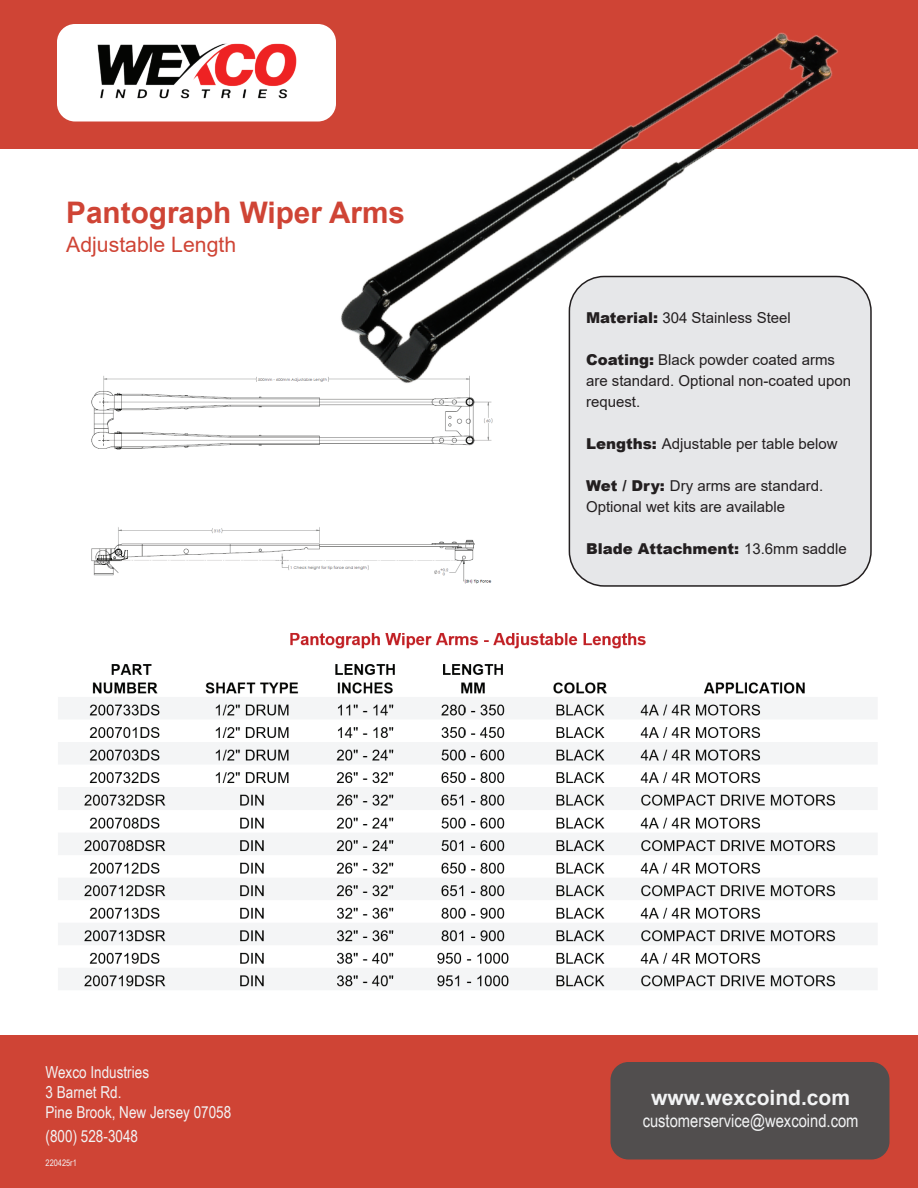
<style>
.page{position:relative;width:918px;height:1188px;background:#fff}
.page>*{position:absolute;margin:0;border:0;box-sizing:border-box;transform-origin:0 0}
.t1{font:700 29.7px "Arial";color:#cf4435}
.t2{font:21.3px "Arial";color:#cf4435}
.t3{font:700 21px "Arial";color:#f2f3f4}
.t4{font:18px "Arial Narrow";color:#f2f3f4}
.t5{font:16.5px/19.8px "Arial Narrow";color:#f2f3f4}
.t6{font:15px/21px "Arial";color:#231f20}
.t7{font:900 15px "Arial";color:#231f20}
.t8{font:9px "Arial Narrow";color:#f2f3f4}
.s1{font-weight:900}
.s2{font-weight:400}
</style>
<div class="page">
<div style="left:0;top:0;width:918px;height:148px;background:#cf4435"></div>
<div style="left:0;top:1035px;width:918px;height:153px;background:#cf4435"></div>
<div style="left:57px;top:24px;width:279px;height:98px;background:#fff;border-radius:18px"></div>
<div style="left:610px;top:1062px;width:280px;height:98px;background:#514e4e;border-radius:18px"></div>
<img style="left:97px;top:44px;width:95px;height:55px">
<img style="left:91px;top:376px;width:101px;height:200px">
<img style="left:192px;top:24px;width:726px;height:562px">
<div style="left:569px;top:277px;width:302px;height:309px;background:#e6e7e9;border-radius:35px"></div>
<div style="left:569px;top:276px;width:303px;height:311px;border:2px solid #231f20;border-radius:35px"></div>
<img style="left:58px;top:633px;width:819px;height:357px">
<h1 class="t1" style="left:66px;top:191px;width:340px">Pantograph Wiper Arms</h1>
<h2 class="t2" style="left:66px;top:230px;width:171px">Adjustable Length</h2>
<p class="t6" style="left:586px;top:307px;width:206px"><span class="s1">Material:</span> 304 Stainless Steel</p>
<p class="t6" style="left:586px;top:349px;width:267px"><span class="s1">Coating:</span> Black powder coated arms are standard. Optional non-coated upon request.</p>
<p class="t6" style="left:586px;top:433px;width:253px"><span class="s1">Lengths:</span> Adjustable per table below</p>
<p class="t6" style="left:586px;top:475px;width:239px"><span class="s1">Wet / Dry:</span> Dry arms are standard.<br>Optional wet kits are available</p>
<p class="t7" style="left:586px;top:538px;width:262px">Blade Attachment: <span class="s2">13.6mm saddle</span></p>
<p class="t5" style="left:46px;top:1062px;width:187px">Wexco Industries<br>3 Barnet Rd.<br>Pine Brook, New Jersey 07058</p>
<p class="t5" style="left:46px;top:1126px;width:94px">(800) 528-3048</p>
<p class="t8" style="left:46px;top:1156px;width:33px">220425r1</p>
<h3 class="t3" style="left:651px;top:1083px;width:200px">www.wexcoind.com</h3>
<p class="t4" style="left:643px;top:1108px;width:217px">customerservice@wexcoind.com</p>
</div>
